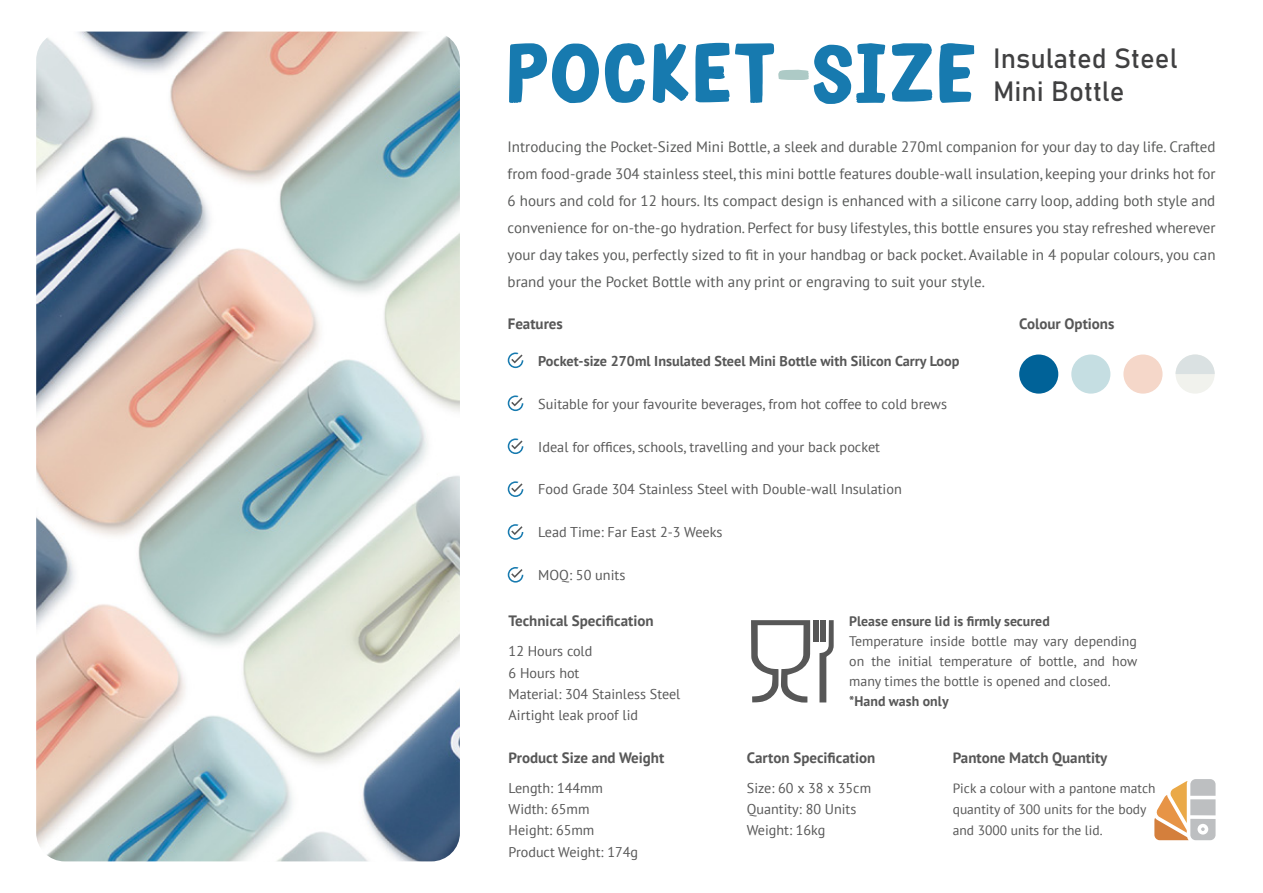
<style>
.page{position:relative;width:1263px;height:893px;background:#fff}
.page>*{position:absolute;margin:0;border:0;box-sizing:border-box;transform-origin:0 0}
.t1{font:99.45px "Just Script";color:#177aaf}
.t2{font:27.6px "Bahnschrift";color:#404041}
.t3{font:15px/27px "PT Sans";color:#585958;text-align:justify}
.t4{font:700 15px "PT Sans";color:#575757}
.t5{font:14.25px "PT Sans";color:#575757}
.t6{font:700 14.25px "PT Sans";color:#575757}
.t7{font:14.1px/21.1px "PT Sans";color:#575757}
.t8{font:13.8px/20.2px "PT Sans";color:#575757;text-align:justify}
.t9{font:700 13.8px "PT Sans";color:#575757}
.t10{font:13.5px/21.1px "PT Sans";color:#575757}
.s1{color:#adcac6}
</style>
<div class="page">
<svg style="left:508px;top:352px;width:15px;height:16px"></svg>
<svg style="left:508px;top:395px;width:15px;height:16px"></svg>
<svg style="left:508px;top:438px;width:15px;height:16px"></svg>
<svg style="left:508px;top:481px;width:15px;height:16px"></svg>
<svg style="left:508px;top:524px;width:15px;height:16px"></svg>
<svg style="left:508px;top:567px;width:15px;height:16px"></svg>
<svg style="left:1154px;top:779px;width:61px;height:61px"></svg>
<svg style="left:751px;top:620px;width:59px;height:82px"></svg>
<svg style="left:819px;top:620px;width:15px;height:82px"></svg>
<div style="left:813px;top:620px;width:5px;height:22px;background:#575757"></div>
<div style="left:821px;top:620px;width:5px;height:22px;background:#575757"></div>
<img style="left:36px;top:32px;width:424px;height:829px">
<div style="left:1019px;top:354px;width:39px;height:40px;background:#006298;border-radius:50%"></div>
<div style="left:1071px;top:354px;width:39px;height:40px;background:#c5dee2;border-radius:50%"></div>
<div style="left:1123px;top:354px;width:39px;height:40px;background:#f5d7c9;border-radius:50%"></div>
<div style="left:1175px;top:354px;width:40px;height:40px;background:#f1f2ed;border-radius:50%"></div>
<svg style="left:1175px;top:354px;width:40px;height:20px"></svg>
<h1 class="t1" style="left:503px;top:35px;width:473px">POCKET<span class="s1">-</span>SIZE</h1>
<h2 class="t2" style="left:993px;top:37px;width:186px">Insulated Steel</h2>
<h2 class="t2" style="left:993px;top:70px;width:133px">Mini Bottle</h2>
<p class="t3" style="left:508px;top:133px;width:709px">Introducing the Pocket-Sized Mini Bottle, a sleek and durable 270ml companion for your day to day life. Crafted from food-grade 304 stainless steel, this mini bottle features double-wall insulation, keeping your drinks hot for 6 hours and cold for 12 hours. Its compact design is enhanced with a silicone carry loop, adding both style and convenience for on-the-go hydration. Perfect for busy lifestyles, this bottle ensures you stay refreshed wherever your day takes you, perfectly sized to fit in your handbag or back pocket. Available in 4 popular colours, you can brand your the Pocket Bottle with any print or engraving to suit your style.</p>
<p class="t4" style="left:508px;top:314px;width:57px">Features</p>
<p class="t6" style="left:538px;top:351px;width:423px">Pocket-size 270ml Insulated Steel Mini Bottle with Silicon Carry Loop</p>
<p class="t5" style="left:538px;top:394px;width:410px">Suitable for your favourite beverages, from hot coffee to cold brews</p>
<p class="t4" style="left:1019px;top:314px;width:97px">Colour Options</p>
<p class="t5" style="left:538px;top:437px;width:343px">Ideal for offices, schools, travelling and your back pocket</p>
<p class="t5" style="left:538px;top:480px;width:365px">Food Grade 304 Stainless Steel with Double-wall Insulation</p>
<p class="t5" style="left:538px;top:523px;width:186px">Lead Time: Far East 2-3 Weeks</p>
<p class="t5" style="left:538px;top:566px;width:89px">MOQ: 50 units</p>
<p class="t4" style="left:509px;top:611px;width:147px">Technical Specification</p>
<p class="t7" style="left:509px;top:640px;width:173px">12 Hours cold<br>6 Hours hot<br>Material: 304 Stainless Steel<br>Airtight leak proof lid</p>
<p class="t4" style="left:509px;top:748px;width:157px">Product Size and Weight</p>
<p class="t7" style="left:509px;top:777px;width:131px">Length: 144mm<br>Width: 65mm<br>Height: 65mm<br>Product Weight: 174g</p>
<p class="t9" style="left:849px;top:612px;width:202px">Please ensure lid is firmly secured</p>
<p class="t8" style="left:849px;top:630px;width:290px">Temperature inside bottle may vary depending on the initial temperature of bottle, and how many times the bottle is opened and closed.</p>
<p class="t9" style="left:849px;top:692px;width:101px">*Hand wash only</p>
<p class="t4" style="left:747px;top:748px;width:130px">Carton Specification</p>
<p class="t7" style="left:747px;top:777px;width:126px">Size: 60 x 38 x 35cm<br>Quantity: 80 Units<br>Weight: 16kg</p>
<p class="t4" style="left:953px;top:748px;width:156px">Pantone Match Quantity</p>
<p class="t10" style="left:953px;top:777px;width:204px">Pick a colour with a pantone match quantity of 300 units for the body and 3000 units for the lid.</p>
</div>
